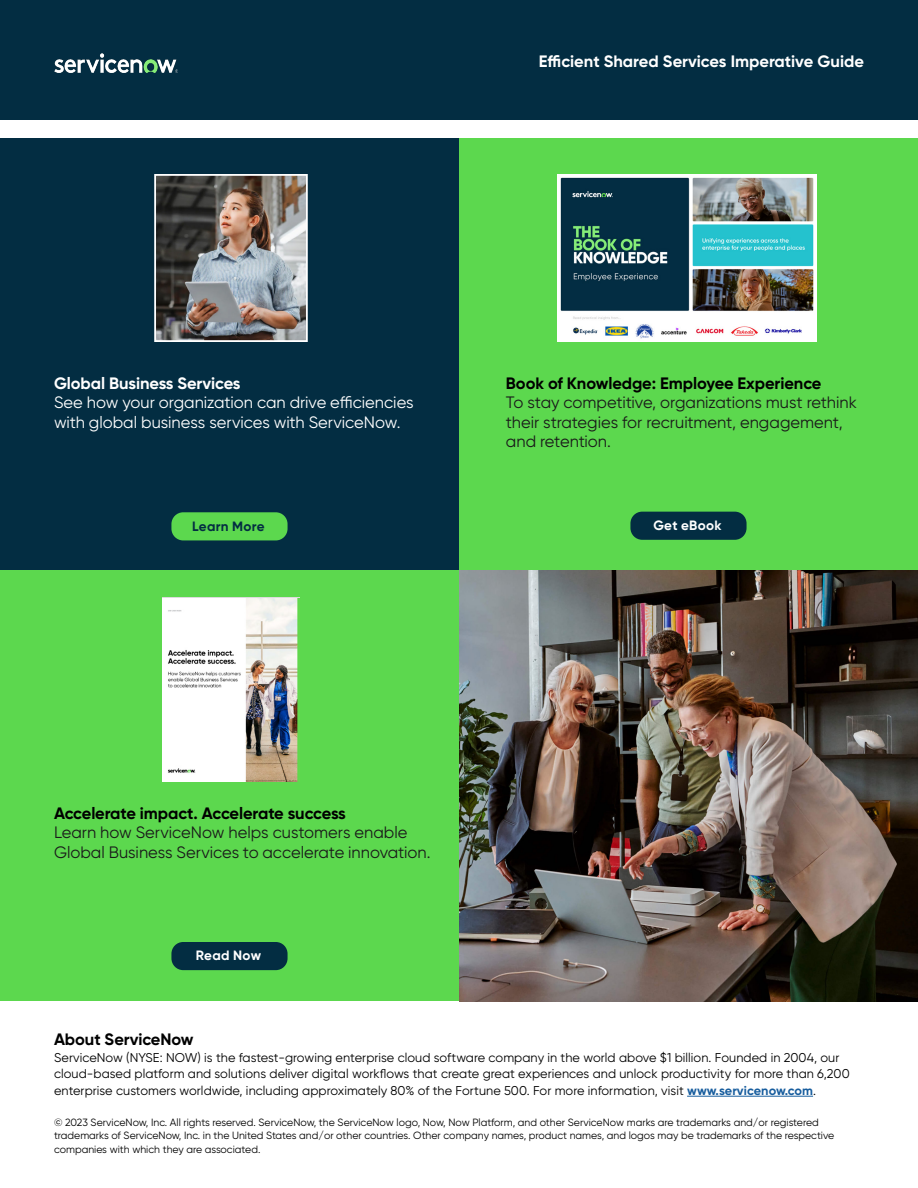
<style>
.page{position:relative;width:918px;height:1188px;background:#fff}
.page>*{position:absolute;margin:0;border:0;box-sizing:border-box;transform-origin:0 0}
.Body{font:16.5px/19.5px "Gilroy";color:#1a1a1a}
.Header_2{font:700 16.5px "Gilroy";letter-spacing:-.005em;color:#000}
.Body_White{font:16.5px/19.5px "Gilroy";color:#fff}
.Header_2_White{font:700 16.5px "Gilroy";letter-spacing:-.005em;color:#fff}
.Link_White{font:700 13.5px "Gilroy";letter-spacing:.02em;color:#fff}
.t1{font:700 13.5px "Gilroy";letter-spacing:.02em;color:#032d42}
.t2{font:12.75px/16.6px "Gilroy";letter-spacing:.005em;color:#000}
.t3{font:10.5px/13.5px "Gilroy";color:#000}
.s1{font-weight:700;color:#175d9e}
</style>
<div class="page">
<hr style="left:687px;top:1096px;width:126px;height:1px;background:#175d9e">
<div style="left:0;top:139px;width:918px;height:862px;background:#5cd84e"></div>
<div style="left:0;top:139px;width:459px;height:431px;background:#032d42"></div>
<img style="left:557px;top:174px;width:260px;height:168px">
<img style="left:157px;top:177px;width:148px;height:162px">
<div style="left:154px;top:174px;width:154px;height:168px;border:2px solid #fff"></div>
<img style="left:162px;top:598px;width:136px;height:184px">
<img style="left:459px;top:570px;width:459px;height:431px">
<div style="left:171px;top:942px;width:117px;height:28px;background:#032d42;border-radius:12px"></div>
<div style="left:630px;top:512px;width:117px;height:28px;background:#032d42;border-radius:12px"></div>
<div style="left:171px;top:512px;width:117px;height:28px;background:#5cd84e;border-radius:12px"></div>
<div style="left:0;top:0;width:918px;height:120px;background:#032d42"></div>
<img style="left:54px;top:54px;width:124px;height:18px">
<p class="Header_2_White" style="left:539px;top:51px;width:327px">Efficient Shared Services Imperative Guide</p>
<p class="Header_2_White" style="left:54px;top:373px;width:188px">Global Business Services</p>
<p class="Body_White" style="left:54px;top:393px;width:361px">See how your organization can drive efficiencies with global business services with ServiceNow.</p>
<p class="Header_2" style="left:506px;top:373px;width:317px">Book of Knowledge: Employee Experience</p>
<p class="Body" style="left:506px;top:393px;width:353px">To stay competitive, organizations must rethink their strategies for recruitment, engagement, and retention.</p>
<p class="t1" style="left:192px;top:517px;width:74px">Learn More</p>
<p class="Link_White" style="left:653px;top:517px;width:70px">Get eBook</p>
<p class="Header_2" style="left:54px;top:803px;width:293px">Accelerate impact. Accelerate success</p>
<p class="Body" style="left:54px;top:822px;width:378px">Learn how ServiceNow helps customers enable<br>Global Business Services to accelerate innovation.</p>
<p class="Link_White" style="left:196px;top:947px;width:67px">Read Now</p>
<p class="Header_2" style="left:54px;top:1029px;width:141px">About ServiceNow</p>
<p class="t2" style="left:54px;top:1049px;width:797px">ServiceNow (NYSE: NOW) is the fastest-growing enterprise cloud software company in the world above $1 billion. Founded in 2004, our cloud-based platform and solutions deliver digital workflows that create great experiences and unlock productivity for more than 6,200 enterprise customers worldwide, including approximately 80% of the Fortune 500. For more information, visit <span class="s1">www.servicenow.com</span>.</p>
<p class="t3" style="left:54px;top:1115px;width:782px">© 2023 ServiceNow, Inc. All rights reserved. ServiceNow, the ServiceNow logo, Now, Now Platform, and other ServiceNow marks are trademarks and/or registered trademarks of ServiceNow, Inc. in the United States and/or other countries. Other company names, product names, and logos may be trademarks of the respective companies with which they are associated.</p>
</div>
